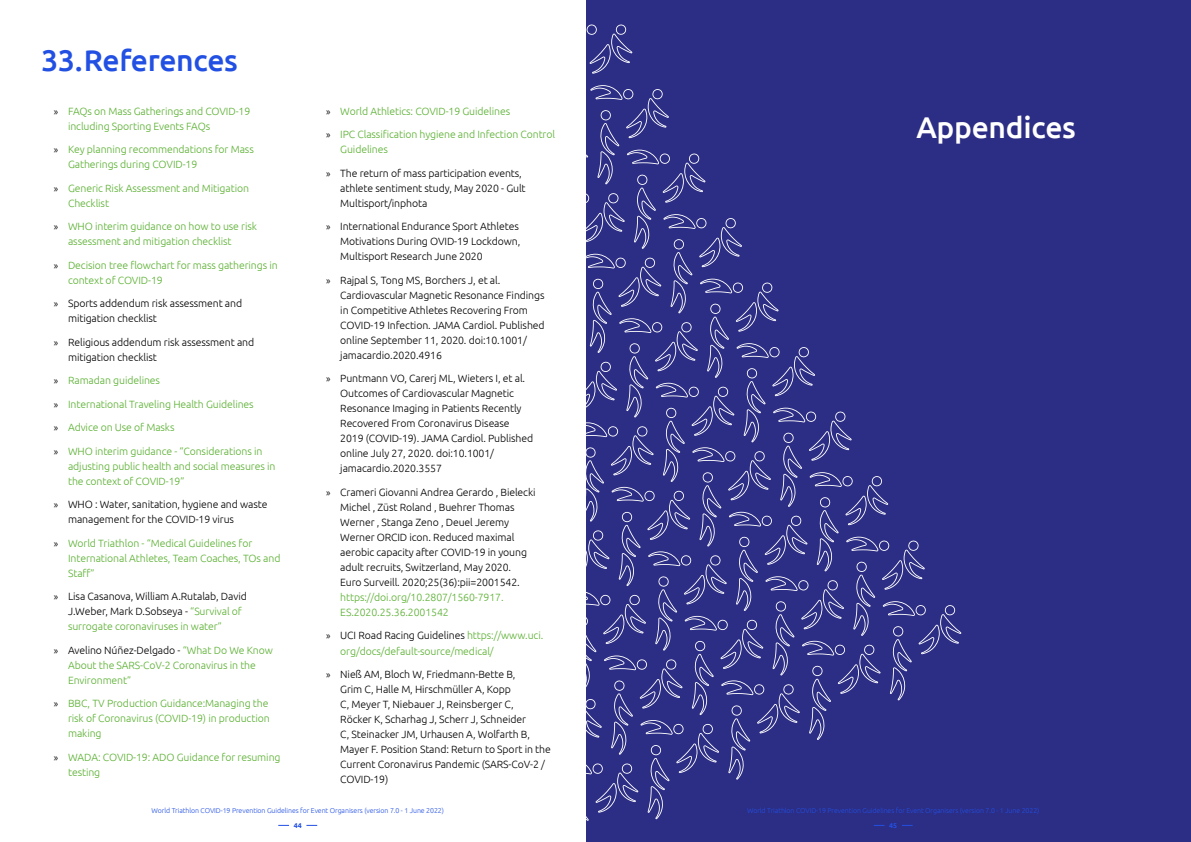
<style>
.page{position:relative;width:1191px;height:842px;background:#fff}
.page>*{position:absolute;margin:0;border:0;box-sizing:border-box;transform-origin:0 0}
.t1{font:500 30px "Ubuntu";letter-spacing:-.01em;color:#2250e3}
.t2{font:500 30px "Ubuntu";letter-spacing:-.01em;color:#fff}
.t3{font:300 10.5px/15px "Ubuntu";letter-spacing:-.01em;color:#000}
.t4{font:300 10.5px/15px "Ubuntu";letter-spacing:-.01em;color:#5ab031}
.t5{font:300 7px "Ubuntu";letter-spacing:-.01em;color:#2250e3}
.t6{font:700 7px "Ubuntu";color:#2250e3}
.s1{font-family:"Myriad Pro";font-weight:400;color:#000}
.s2{font-family:"Myriad Pro";font-weight:400}
.s3{color:#5ab031}
.s4{color:#000}
</style>
<div class="page">
<div style="left:587px;top:0;width:604px;height:842px;background:#2c2d84"></div>
<svg style="left:587px;top:24px;width:45px;height:50px"></svg>
<svg style="left:587px;top:85px;width:374px;height:741px"></svg>
<h1 class="t1" style="left:41px;top:42px;width:198px">33.References</h1>
<p class="t4" style="left:68px;top:103px;width:184px;text-indent:-14px"><span class="s1">»</span> FAQs on Mass Gatherings and COVID-19 including Sporting Events FAQs</p>
<p class="t4" style="left:68px;top:142px;width:187px;text-indent:-14px"><span class="s1">»</span> Key planning recommendations for Mass<br>Gatherings during COVID-19</p>
<p class="t4" style="left:68px;top:180px;width:183px;text-indent:-14px"><span class="s1">»</span> Generic Risk Assessment and Mitigation<br>Checklist</p>
<p class="t4" style="left:68px;top:219px;width:190px;text-indent:-14px"><span class="s1">»</span> WHO interim guidance on how to use risk assessment and mitigation checklist</p>
<p class="t4" style="left:68px;top:257px;width:211px;text-indent:-14px"><span class="s1">»</span> Decision tree flowchart for mass gatherings in context of COVID-19</p>
<p class="t3" style="left:68px;top:296px;width:176px;text-indent:-14px"><span class="s2">»</span> Sports addendum risk assessment and mitigation checklist</p>
<p class="t3" style="left:68px;top:334px;width:188px;text-indent:-14px"><span class="s2">»</span> Religious addendum risk assessment and mitigation checklist</p>
<p class="t4" style="left:54px;top:373px;width:108px"><span class="s1">»</span> Ramadan guidelines</p>
<p class="t4" style="left:54px;top:396px;width:201px"><span class="s1">»</span> International Traveling Health Guidelines</p>
<p class="t4" style="left:54px;top:420px;width:122px"><span class="s1">»</span> Advice on Use of Masks</p>
<p class="t4" style="left:68px;top:443px;width:209px;text-indent:-14px"><span class="s1">»</span> WHO interim guidance - “Considerations in adjusting public health and social measures in the context of COVID-19”</p>
<p class="t3" style="left:68px;top:497px;width:201px;text-indent:-14px"><span class="s2">»</span> WHO : Water, sanitation, hygiene and waste management for the COVID-19 virus</p>
<p class="t4" style="left:68px;top:535px;width:214px;text-indent:-14px"><span class="s1">»</span> World Triathlon - “Medical Guidelines for<br>International Athletes, Team Coaches, TOs and<br>Staff”</p>
<p class="t3" style="left:68px;top:589px;width:180px;text-indent:-14px"><span class="s2">»</span> Lisa Casanova, William A.Rutalab, David<br>J.Weber, Mark D.Sobseya - <span class="s3">“Survival of surrogate coronaviruses in water”</span></p>
<p class="t4" style="left:68px;top:642px;width:206px;text-indent:-14px"><span class="s1">»</span> <span class="s4">Avelino Núñez-Delgado -</span> “What Do We Know<br>About the SARS-CoV-2 Coronavirus in the<br>Environment”</p>
<p class="t4" style="left:68px;top:696px;width:203px;text-align:justify;text-indent:-14px"><span class="s1">»</span> BBC, TV Production Guidance:Managing the risk of Coronavirus (COVID-19) in production making</p>
<p class="t4" style="left:68px;top:749px;width:214px;text-indent:-14px"><span class="s1">»</span> WADA: COVID-19: ADO Guidance for resuming testing</p>
<p class="t4" style="left:326px;top:103px;width:186px"><span class="s1">»</span> World Athletics: COVID-19 Guidelines</p>
<p class="t4" style="left:340px;top:127px;width:216px;text-indent:-14px"><span class="s1">»</span> IPC Classification hygiene and Infection Control<br>Guidelines</p>
<p class="t3" style="left:340px;top:165px;width:187px;text-indent:-14px"><span class="s2">»</span> The return of mass participation events, athlete sentiment study, May 2020 - Gult<br>Multisport/inphota</p>
<p class="t3" style="left:340px;top:219px;width:182px;text-indent:-14px"><span class="s2">»</span> International Endurance Sport Athletes<br>Motivations During OVID-19 Lockdown,<br>Multisport Research June 2020</p>
<p class="t3" style="left:340px;top:272px;width:206px;text-indent:-14px"><span class="s2">»</span> Rajpal S, Tong MS, Borchers J, et al.<br>Cardiovascular Magnetic Resonance Findings in Competitive Athletes Recovering From COVID-19 Infection. JAMA Cardiol. Published online September 11, 2020. doi:10.1001/ jamacardio.2020.4916</p>
<p class="t3" style="left:340px;top:371px;width:194px;text-indent:-14px"><span class="s2">»</span> Puntmann VO, Carerj ML, Wieters I, et al.<br>Outcomes of Cardiovascular Magnetic Resonance Imaging in Patients Recently Recovered From Coronavirus Disease 2019 (COVID-19). JAMA Cardiol. Published online July 27, 2020. doi:10.1001/ jamacardio.2020.3557</p>
<p class="t3" style="left:340px;top:484px;width:197px;text-indent:-14px"><span class="s2">»</span> Crameri Giovanni Andrea Gerardo , Bielecki Michel , Züst Roland , Buehrer Thomas Werner , Stanga Zeno , Deuel Jeremy Werner ORCID icon. Reduced maximal aerobic capacity after COVID-19 in young adult recruits, Switzerland, May 2020.<br>Euro Surveill. 2020;25(36):pii=2001542.</p>
<p class="t4" style="left:340px;top:589px;width:165px">https://doi.org/10.2807/1560-7917.<br>ES.2020.25.36.2001542</p>
<p class="t4" style="left:340px;top:628px;width:204px;text-indent:-14px"><span class="s1">»</span> <span class="s4">UCI Road Racing Guidelines</span> https://www.uci. org/docs/default-source/medical/</p>
<p class="t3" style="left:340px;top:666px;width:212px;text-indent:-14px"><span class="s2">»</span> Nieß AM, Bloch W, Friedmann-Bette B,<br>Grim C, Halle M, Hirschmüller A, Kopp<br>C, Meyer T, Niebauer J, Reinsberger C,<br>Röcker K, Scharhag J, Scherr J, Schneider<br>C, Steinacker JM, Urhausen A, Wolfarth B, Mayer F. Position Stand: Return to Sport in the Current Coronavirus Pandemic (SARS-CoV-2 / COVID-19)</p>
<p class="t5" style="left:152px;top:806px;width:294px">World Triathlon COVID-19 Prevention Guidelines for Event Organisers (version 7.0 - 1 June 2022)</p>
<p class="t6" style="left:294px;top:821px;width:9px">44</p>
<h1 class="t2" style="left:916px;top:108px;width:161px">Appendices</h1>
<p class="t5" style="left:747px;top:806px;width:294px">World Triathlon COVID-19 Prevention Guidelines for Event Organisers (version 7.0 - 1 June 2022)</p>
<p class="t6" style="left:889px;top:821px;width:9px">45</p>
</div>
